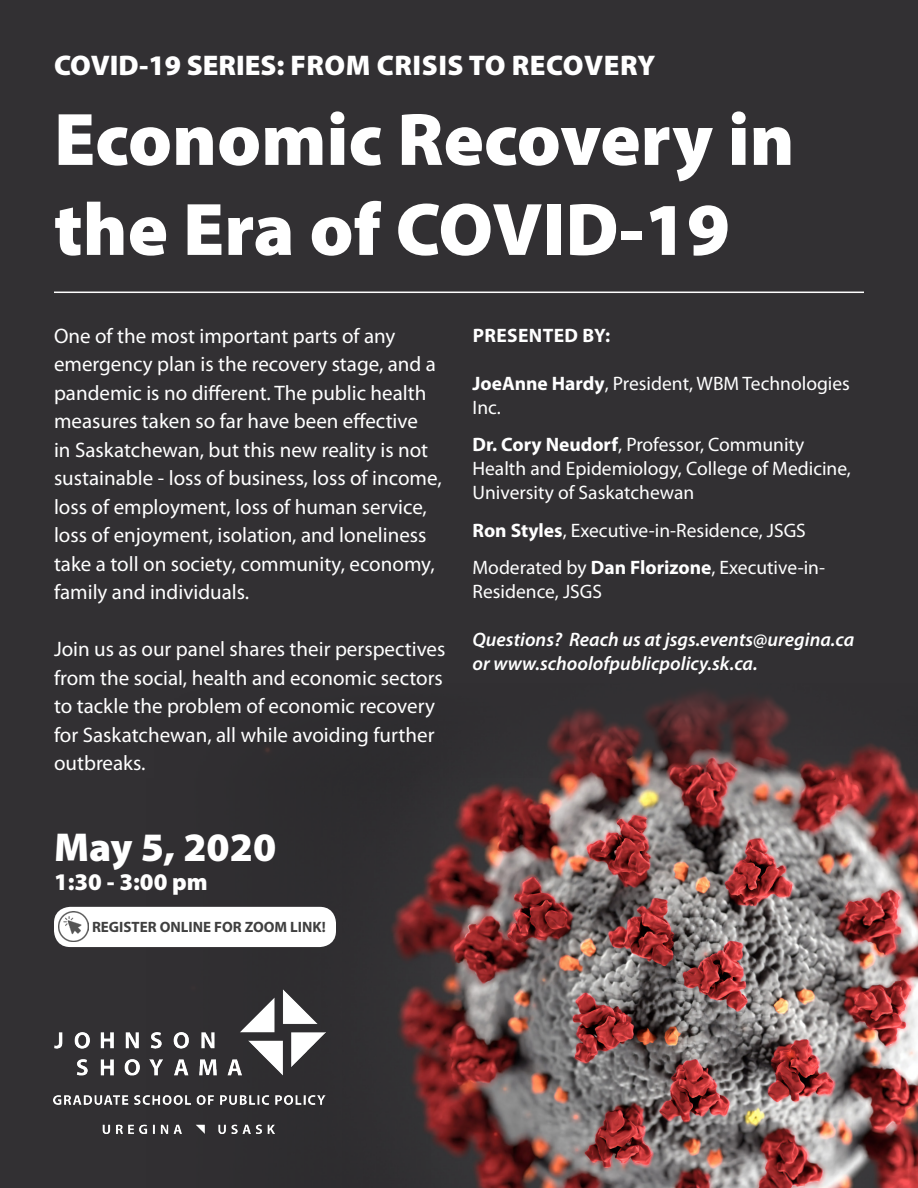
<style>
.page{position:relative;width:918px;height:1188px;background:#323033}
.page>*{position:absolute;margin:0;border:0;box-sizing:border-box;transform-origin:0 0}
.t1{font:900 75px/90px "Myriad Pro";color:#fff}
.t2{font:900 40.5px "Myriad Pro";color:#fff}
.t3{font:900 28.5px "Myriad Pro";letter-spacing:.005em;color:#fff}
.t4{font:900 24px "Myriad Pro";color:#fff}
.t5{font:21px/28.5px "Myriad Pro";color:#fff}
.t6{font:19.5px/24px "Myriad Pro";color:#fff}
.t7{font:italic 600 19.5px "Myriad Pro";color:#fff}
.t8{font:700 19.5px "Myriad Pro";letter-spacing:.02em;color:#fff}
.t9{font:700 15px "Myriad Pro";color:#404040}
.s1{font-weight:700}
</style>
<div class="page">
<img style="left:126px;top:682px;width:792px;height:506px">
<hr style="left:54px;top:292px;width:810px;height:1px;background:#fff">
<div style="left:54px;top:907px;width:282px;height:40px;background:#fff;border-radius:16px"></div>
<img style="left:58px;top:912px;width:30px;height:30px">
<img style="left:54px;top:990px;width:271px;height:144px">
<p class="t3" style="left:54px;top:47px;width:603px">COVID-19 SERIES: FROM CRISIS TO RECOVERY</p>
<p class="t1" style="left:54px;top:92px;width:742px">Economic Recovery in the Era of COVID-19</p>
<p class="t5" style="left:54px;top:321px;width:389px">One of the most important parts of any emergency plan is the recovery stage, and a pandemic is no different. The public health measures taken so far have been effective<br>in Saskatchewan, but this new reality is not sustainable - loss of business, loss of income, loss of employment, loss of human service, loss of enjoyment, isolation, and loneliness take a toll on society, community, economy, family and individuals.</p>
<p class="t5" style="left:54px;top:635px;width:393px">Join us as our panel shares their perspectives from the social, health and economic sectors to tackle the problem of economic recovery for Saskatchewan, all while avoiding further outbreaks.</p>
<p class="t2" style="left:54px;top:820px;width:224px">May 5, 2020</p>
<p class="t4" style="left:54px;top:866px;width:155px">1:30 - 3:00 pm</p>
<p class="t9" style="left:92px;top:917px;width:235px">REGISTER ONLINE FOR ZOOM LINK!</p>
<p class="t8" style="left:473px;top:322px;width:139px">PRESENTED BY:</p>
<p class="t6" style="left:472px;top:371px;width:379px"><span class="s1">JoeAnne Hardy</span>, President, WBM Technologies<br>Inc.</p>
<p class="t6" style="left:472px;top:432px;width:380px"><span class="s1">Dr. Cory Neudorf</span>, Professor, Community<br>Health and Epidemiology, College of Medicine,<br>University of Saskatchewan</p>
<p class="t6" style="left:472px;top:518px;width:335px"><span class="s1">Ron Styles</span>, Executive-in-Residence, JSGS</p>
<p class="t6" style="left:472px;top:555px;width:354px">Moderated by <span class="s1">Dan Florizone</span>, Executive-in-<br>Residence, JSGS</p>
<p class="t7" style="left:472px;top:627px;width:383px">Questions? Reach us at jsgs.events@uregina.ca</p>
<p class="t7" style="left:472px;top:651px;width:287px">or www.schoolofpublicpolicy.sk.ca.</p>
</div>
